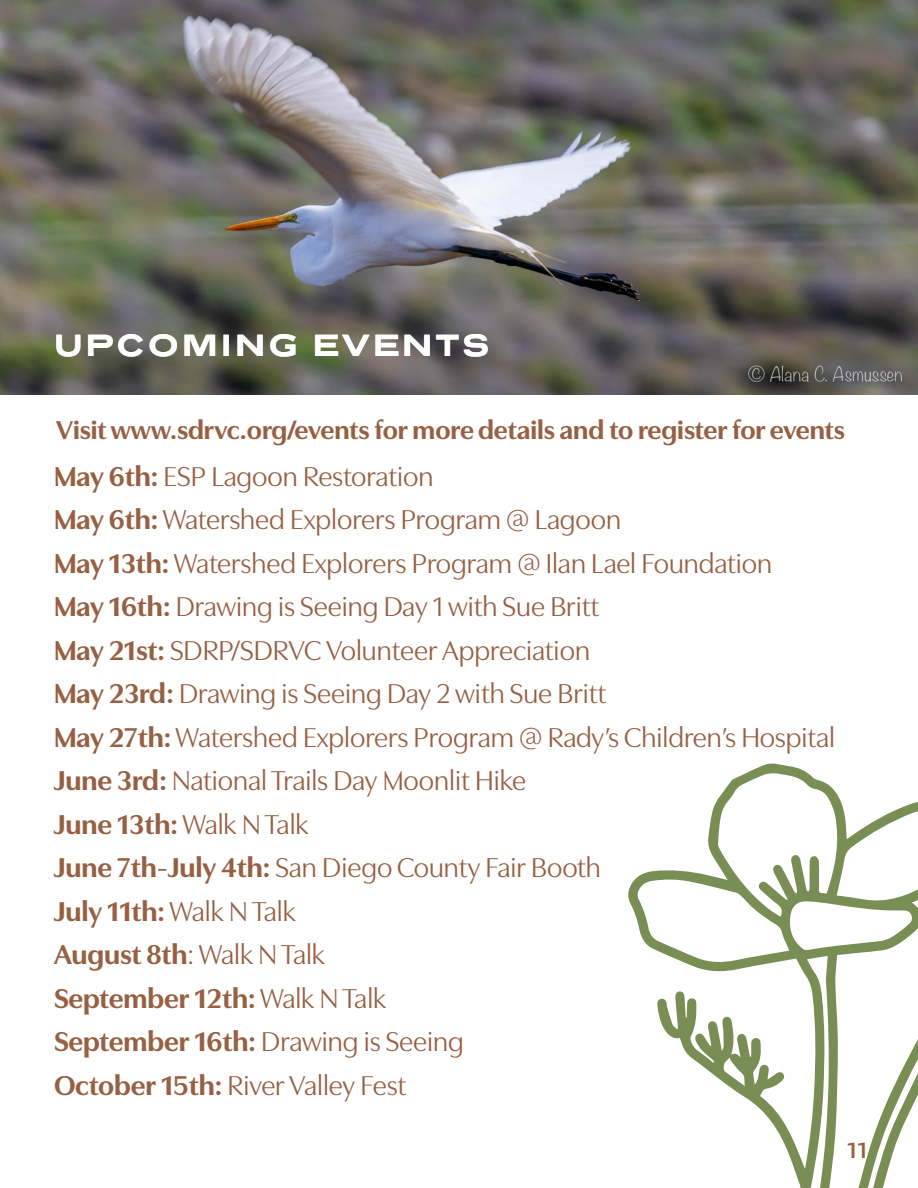
<style>
.page{position:relative;width:918px;height:1188px;background:#fff}
.page>*{position:absolute;margin:0;border:0;box-sizing:border-box;transform-origin:0 0}
.t1{font:700 31.5px "Presicav Rg";letter-spacing:.1em;color:#fff}
.t2{font:28.5px "Utile Display";color:#976042}
.t3{font:700 28.5px "Utile Display";color:#976042}
.t4{font:700 27px "Utile Display";letter-spacing:-.005em;color:#976042}
.Title_Header{font:22.5px "Presicav Rg";color:#976042}
.s1{font-weight:700}
.s2{font-weight:400}
</style>
<div class="page">
<svg style="left:628px;top:763px;width:290px;height:425px"></svg>
<svg style="left:840px;top:883px;width:78px;height:305px"></svg>
<img style="left:0;top:0;width:918px;height:394px">
<p class="t1" style="left:54px;top:326px;width:437px">UPCOMING EVENTS</p>
<p class="t4" style="left:56px;top:409px;width:790px">Visit www.sdrvc.org/events for more details and to register for events</p>
<p class="t2" style="left:54px;top:454px;width:381px"><span class="s1">May 6th:</span> ESP Lagoon Restoration</p>
<p class="t2" style="left:54px;top:497px;width:569px"><span class="s1">May 6th:</span> Watershed Explorers Program @ Lagoon</p>
<p class="t2" style="left:54px;top:541px;width:720px"><span class="s1">May 13th:</span> Watershed Explorers Program @ Ilan Lael Foundation</p>
<p class="t2" style="left:54px;top:584px;width:547px"><span class="s1">May 16th:</span> Drawing is Seeing Day 1 with Sue Britt</p>
<p class="t2" style="left:54px;top:628px;width:538px"><span class="s1">May 21st:</span> SDRP/SDRVC Volunteer Appreciation</p>
<p class="t2" style="left:54px;top:671px;width:554px"><span class="s1">May 23rd:</span> Drawing is Seeing Day 2 with Sue Britt</p>
<p class="t2" style="left:54px;top:715px;width:783px"><span class="s1">May 27th:</span> Watershed Explorers Program @ Rady’s Children’s Hospital</p>
<p class="t2" style="left:54px;top:758px;width:473px"><span class="s1">June 3rd:</span> National Trails Day Moonlit Hike</p>
<p class="t3" style="left:54px;top:802px;width:256px">June 13th: <span class="s2">Walk N Talk</span></p>
<p class="t2" style="left:54px;top:845px;width:548px"><span class="s1">June 7th-July 4th:</span> San Diego County Fair Booth</p>
<p class="t3" style="left:54px;top:889px;width:243px">July 11th: <span class="s2">Walk N Talk</span></p>
<p class="t2" style="left:54px;top:932px;width:273px"><span class="s1">August 8th</span>: Walk N Talk</p>
<p class="t3" style="left:54px;top:976px;width:334px">September 12th: <span class="s2">Walk N Talk</span></p>
<p class="t2" style="left:54px;top:1019px;width:411px"><span class="s1">September 16th:</span> Drawing is Seeing</p>
<p class="t2" style="left:54px;top:1063px;width:354px"><span class="s1">October 15th:</span> River Valley Fest</p>
<p class="Title_Header" style="left:847px;top:1136px;width:21px">11</p>
</div>
